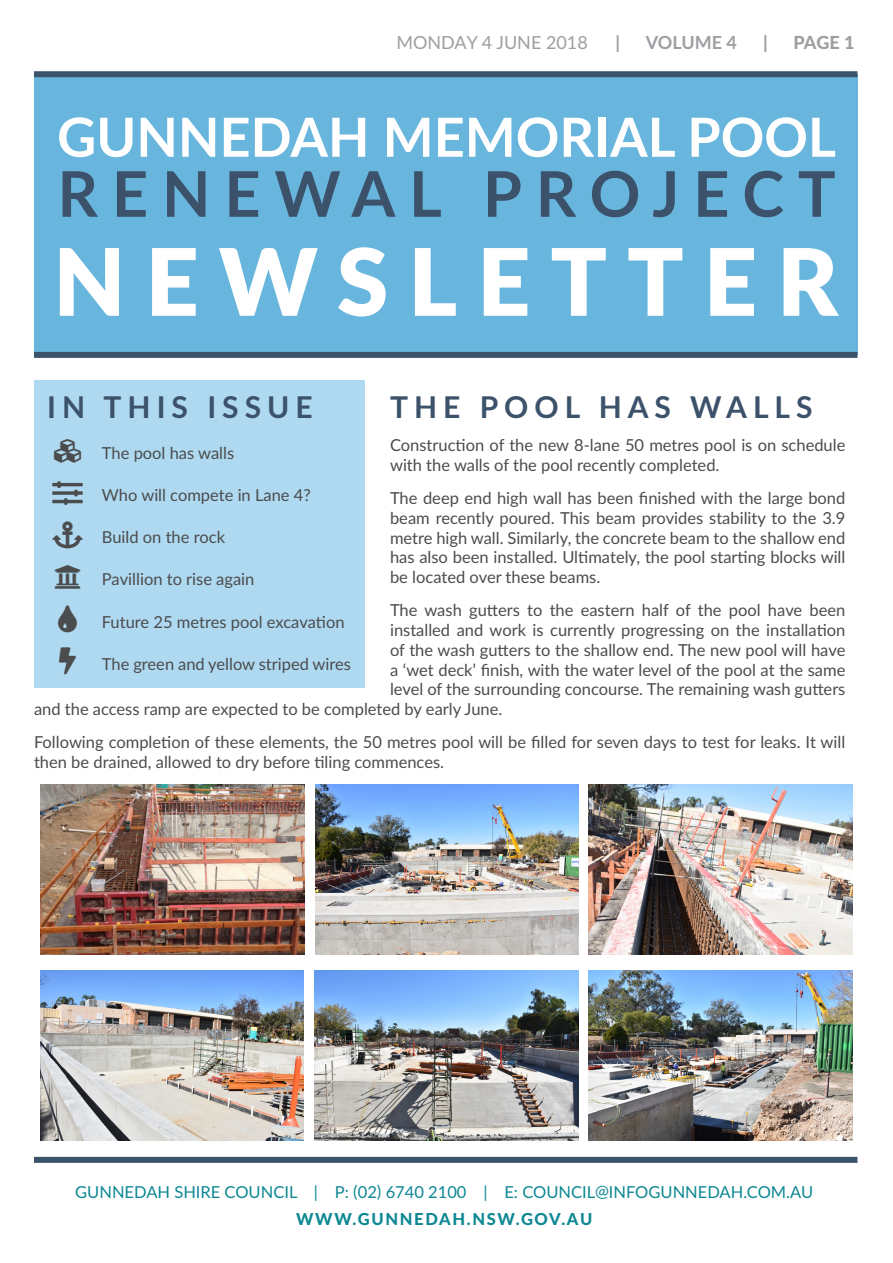
<style>
.page{position:relative;width:893px;height:1263px;background:#fff}
.page>*{position:absolute;margin:0;border:0;box-sizing:border-box;transform-origin:0 0}
.t1{font:900 93px "Lato";letter-spacing:.215em;color:#fff}
.t2{font:700 63px "Lato";letter-spacing:.22em;color:#3c526b}
.t3{font:700 54px "Lato";color:#fff}
.t4{font:700 30px "Lato";letter-spacing:.2em;color:#3c526b}
.t5{font:27px "Font Awesome 5 Free Solid";color:#4b4c4d}
.t6{font:18px "Lato";color:#9d9fa2}
.t7{font:700 18px "Lato";color:#9d9fa2}
.t8{font:800 18px "Lato";color:#9d9fa2}
.t9{font:16.5px/19.8px "Lato";color:#4b4c4d}
.t10{font:16.5px "Lato";color:#0d8893}
.t11{font:800 16.5px "Lato";letter-spacing:.1em;color:#0d8893}
</style>
<div class="page">
<div style="left:34px;top:380px;width:330px;height:308px;background:#aed9f0"></div>
<div style="left:34px;top:74px;width:823px;height:281px;background:#68b6de"></div>
<div style="left:34px;top:71px;width:823px;height:6px;background:#3c526b"></div>
<div style="left:34px;top:352px;width:823px;height:6px;background:#3c526b"></div>
<div style="left:34px;top:1157px;width:823px;height:6px;background:#3c526b"></div>
<img style="left:315px;top:785px;width:263px;height:170px">
<img style="left:315px;top:970px;width:263px;height:170px">
<img style="left:41px;top:970px;width:262px;height:170px">
<img style="left:589px;top:785px;width:263px;height:170px">
<img style="left:41px;top:785px;width:263px;height:170px">
<img style="left:589px;top:970px;width:263px;height:170px">
<p class="t6" style="left:396px;top:30px;width:193px">MONDAY 4 JUNE 2018</p>
<p class="t7" style="left:615px;top:29px;width:6px">|</p>
<p class="t7" style="left:646px;top:29px;width:93px">VOLUME 4</p>
<p class="t8" style="left:763px;top:29px;width:6px">|</p>
<p class="t8" style="left:793px;top:29px;width:63px">PAGE 1</p>
<p class="t3" style="left:57px;top:97px;width:780px">GUNNEDAH MEMORIAL POOL</p>
<p class="t2" style="left:58px;top:147px;width:780px">RENEWAL PROJECT</p>
<p class="t1" style="left:53px;top:212px;width:786px">NEWSLETTER</p>
<p class="t4" style="left:390px;top:385px;width:424px">THE POOL HAS WALLS</p>
<p class="t9" style="left:390px;top:434px;width:457px">Construction of the new 8-lane 50 metres pool is on schedule with the walls of the pool recently completed.</p>
<p class="t9" style="left:390px;top:487px;width:457px;text-align:justify">The deep end high wall has been finished with the large bond beam recently poured. This beam provides stability to the 3.9 metre high wall. Similarly, the concrete beam to the shallow end has also been installed. Ultimately, the pool starting blocks will be located over these beams.</p>
<p class="t9" style="left:390px;top:599px;width:457px">The wash gutters to the eastern half of the pool have been</p>
<p class="t9" style="left:390px;top:619px;width:457px">installed and work is currently progressing on the installation</p>
<p class="t9" style="left:390px;top:639px;width:457px">of the wash gutters to the shallow end. The new pool will have</p>
<p class="t9" style="left:390px;top:659px;width:457px">a ‘wet deck’ finish, with the water level of the pool at the same</p>
<p class="t9" style="left:390px;top:679px;width:457px">level of the surrounding concourse. The remaining wash gutters</p>
<p class="t9" style="left:34px;top:698px;width:470px">and the access ramp are expected to be completed by early June.</p>
<p class="t9" style="left:34px;top:731px;width:813px">Following completion of these elements, the 50 metres pool will be filled for seven days to test for leaks. It will then be drained, allowed to dry before tiling commences.</p>
<p class="t4" style="left:47px;top:385px;width:267px">IN THIS ISSUE</p>
<p class="t9" style="left:102px;top:443px;width:134px">The pool has walls</p>
<p class="t9" style="left:102px;top:485px;width:210px">Who will compete in Lane 4?</p>
<p class="t9" style="left:102px;top:527px;width:125px">Build on the rock</p>
<p class="t9" style="left:102px;top:569px;width:154px">Pavillion to rise again</p>
<p class="t9" style="left:102px;top:611px;width:244px">Future 25 metres pool excavation</p>
<p class="t9" style="left:102px;top:653px;width:251px">The green and yellow striped wires</p>
<p class="t5" style="left:53px;top:480px;width:32px">●▲★</p>
<p class="t5" style="left:54px;top:564px;width:28px">◆■❖▲▼</p>
<p class="t5" style="left:59px;top:648px;width:18px">□●▼</p>
<p class="t10" style="left:75px;top:1180px;width:740px">GUNNEDAH SHIRE COUNCIL | P: (02) 6740 2100 | E: COUNCIL@INFOGUNNEDAH.COM.AU</p>
<p class="t11" style="left:296px;top:1207px;width:298px">WWW.GUNNEDAH.NSW.GOV.AU</p>
</div>
